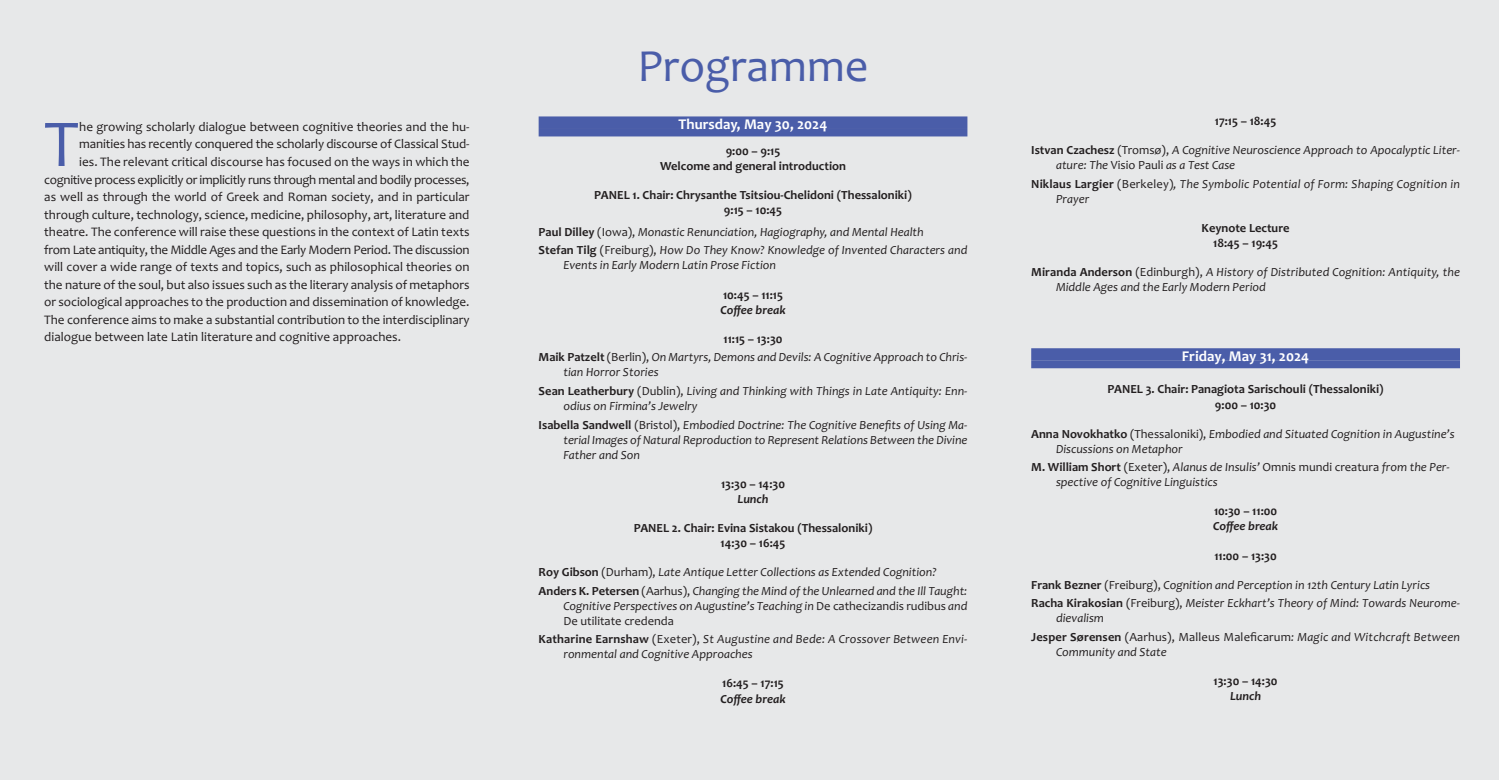
<style>
.page{position:relative;width:1499px;height:780px;background:#e7e8e9}
.page>*{position:absolute;margin:0;border:0;box-sizing:border-box;transform-origin:0 0}
.t1{font:67.62px "Candara";color:#4a5da9}
.t2{font:46.25px "Candara";color:#4a5da9}
.t3{font:700 15px "Candara";color:#fff}
.t4{font:13.12px "Candara";color:#231f20}
.t5{font:13.12px "Candara";letter-spacing:-.025em;color:#231f20}
.t6{font:13.12px "Candara";letter-spacing:-.02em;color:#231f20}
.t7{font:italic 12.5px/15px "Candara";color:#231f20}
.t8{font:700 12.5px/15px "Candara";color:#231f20;text-align:center}
.t9{font:italic 700 12.5px "Candara";color:#231f20}
.s1{font-weight:700;font-style:normal}
.s2{font-style:normal}
</style>
<div class="page">
<div style="left:539px;top:116px;width:428px;height:13px;background:#4a5da9"></div>
<div style="left:539px;top:129px;width:428px;height:7px;background:#4a5da9"></div>
<div style="left:1031px;top:348px;width:429px;height:13px;background:#4a5da9"></div>
<div style="left:1031px;top:361px;width:429px;height:7px;background:#4a5da9"></div>
<h1 class="t1" style="left:44px;top:103px;width:36px">t</h1>
<p class="t4" style="left:79px;top:119px;width:392px">he growing scholarly dialogue between cognitive theories and the hu-</p>
<p class="t4" style="left:79px;top:136px;width:392px">manities has recently conquered the scholarly discourse of classical stud-</p>
<p class="t4" style="left:79px;top:154px;width:392px">ies. the relevant critical discourse has focused on the ways in which the</p>
<p class="t5" style="left:44px;top:171px;width:427px">cognitive process explicitly or implicitly runs through mental and bodily processes,</p>
<p class="t4" style="left:44px;top:189px;width:427px">as well as through the world of greek and roman society, and in particular</p>
<p class="t4" style="left:44px;top:206px;width:427px">through culture, technology, science, medicine, philosophy, art, literature and</p>
<p class="t4" style="left:44px;top:224px;width:427px">theatre. the conference will raise these questions in the context of Latin texts</p>
<p class="t6" style="left:44px;top:241px;width:427px">from Late antiquity, the middle ages and the early modern period. the discussion</p>
<p class="t4" style="left:44px;top:259px;width:427px">will cover a wide range of texts and topics, such as philosophical theories on</p>
<p class="t4" style="left:44px;top:276px;width:427px">the nature of the soul, but also issues such as the literary analysis of metaphors</p>
<p class="t4" style="left:44px;top:294px;width:427px">or sociological approaches to the production and dissemination of knowledge.</p>
<p class="t4" style="left:44px;top:311px;width:427px">the conference aims to make a substantial contribution to the interdisciplinary</p>
<p class="t4" style="left:44px;top:329px;width:358px">dialogue between late Latin literature and cognitive approaches.</p>
<h2 class="t2" style="left:637px;top:38px;width:233px">programme</h2>
<p class="t3" style="left:679px;top:115px;width:150px">Thursday, May 30, 2024</p>
<p class="t8" style="left:660px;top:143px;width:187px">9:00 – 9:15<br>Welcome and general introduction</p>
<p class="t8" style="left:594px;top:187px;width:319px">PANEL 1. Chair: Chrysanthe Tsitsiou-Chelidoni (Thessaloniki)<br>9:15 – 10:45</p>
<p class="t7" style="left:539px;top:222px;width:430px;line-height:18.5px"><span class="s1">Paul Dilley</span> <span class="s2">(iowa),</span> Monastic Renunciation, Hagiography, and Mental Health<br><span class="s1">Stefan Tilg</span> <span class="s2">(freiburg),</span> How Do They Know? Knowledge of Invented Characters and</p>
<p class="t7" style="left:563px;top:258px;width:214px">Events in Early Modern Latin Prose Fiction</p>
<p class="t8" style="left:723px;top:287px;width:61px">10:45 – 11:15</p>
<p class="t9" style="left:720px;top:302px;width:67px">Coffee break</p>
<p class="t7" style="left:539px;top:329px;width:430px;line-height:18.5px;text-align:center"><span class="s1">11:15 – 13:30<br>Maik Patzelt</span> <span class="s2">(berlin),</span> On Martyrs, Demons and Devils: A Cognitive Approach to Chris-</p>
<p class="t7" style="left:539px;top:363px;width:430px;line-height:18.5px;text-indent:25px">tian Horror Stories<br><span class="s1">Sean Leatherbury</span> <span class="s2">(dublin),</span> Living and Thinking with Things in Late Antiquity: Enn-</p>
<p class="t7" style="left:539px;top:396px;width:430px;line-height:18.5px;text-indent:25px">odius on Firmina’s Jewelry<br><span class="s1">Isabella Sandwell</span> <span class="s2">(bristol),</span> Embodied Doctrine: The Cognitive Benefits of Using Ma-</p>
<p class="t7" style="left:563px;top:431px;width:405px">terial Images of Natural Reproduction to Represent Relations Between the Divine<br>Father and Son</p>
<p class="t8" style="left:721px;top:476px;width:66px">13:30 – 14:30</p>
<p class="t9" style="left:737px;top:491px;width:33px">Lunch</p>
<p class="t8" style="left:634px;top:520px;width:240px">PANEL 2. Chair: Evina Sistakou (Thessaloniki)<br>14:30 – 16:45</p>
<p class="t7" style="left:539px;top:562px;width:430px;line-height:18.5px"><span class="s1">Roy Gibson</span> <span class="s2">(durham),</span> Late Antique Letter Collections as Extended Cognition?<br><span class="s1">Anders K. Petersen</span> <span class="s2">(aarhus),</span> Changing the Mind of the Unlearned and the Ill Taught:</p>
<p class="t7" style="left:563px;top:598px;width:405px">Cognitive Perspectives on Augustine’s Teaching in <span class="s2">de cathecizandis rudibus</span> and <span class="s2">de utilitate credenda</span></p>
<p class="t7" style="left:563px;top:631px;width:405px;text-indent:-25px"><span class="s1">Katharine Earnshaw</span> <span class="s2">(exeter),</span> St Augustine and Bede: A Crossover Between Envi&shy;ronmental and Cognitive Approaches</p>
<p class="t8" style="left:722px;top:675px;width:63px">16:45 – 17:15</p>
<p class="t9" style="left:720px;top:690px;width:67px">Coffee break</p>
<p class="t8" style="left:1215px;top:113px;width:63px">17:15 – 18:45</p>
<p class="t7" style="left:1056px;top:142px;width:405px;text-indent:-25px"><span class="s1">Istvan Czachesz</span> <span class="s2">(tromsø),</span> A Cognitive Neuroscience Approach to Apocalyptic Liter&shy;ature: The <span class="s2">visio pauli</span> as a Test Case</p>
<p class="t7" style="left:1056px;top:176px;width:405px;text-indent:-25px"><span class="s1">Niklaus Largier</span> <span class="s2">(berkeley)</span>, The Symbolic Potential of Form: Shaping Cognition in<br>Prayer</p>
<p class="t8" style="left:1202px;top:220px;width:89px">Keynote Lecture<br>18:45 – 19:45</p>
<p class="t7" style="left:1056px;top:264px;width:405px;text-indent:-25px"><span class="s1">Miranda Anderson</span> <span class="s2">(edinburgh),</span> A History of Distributed Cognition: Antiquity, the<br>Middle Ages and the Early Modern Period</p>
<p class="t3" style="left:1182px;top:347px;width:129px">Friday, May 31, 2024</p>
<p class="t8" style="left:1107px;top:381px;width:278px">PANEL 3. Chair: Panagiota Sarischouli (Thessaloniki)<br>9:00 – 10:30</p>
<p class="t7" style="left:1056px;top:426px;width:400px;text-indent:-25px"><span class="s1">Anna Novokhatko</span> <span class="s2">(thessaloniki),</span> Embodied and Situated Cognition in Augustine’s<br>Discussions on Metaphor</p>
<p class="t7" style="left:1056px;top:459px;width:395px;text-indent:-25px"><span class="s1">M. William Short</span> <span class="s2">(exeter),</span> Alanus de Insulis’ <span class="s2">omnis mundi creatura</span> from the Per&shy;spective of Cognitive Linguistics</p>
<p class="t8" style="left:1214px;top:503px;width:65px">10:30 – 11:00</p>
<p class="t9" style="left:1213px;top:519px;width:67px">Coffee break</p>
<p class="t8" style="left:1214px;top:548px;width:64px">11:00 – 13:30</p>
<p class="t7" style="left:1031px;top:575px;width:430px;line-height:18.5px"><span class="s1">Frank Bezner</span> <span class="s2">(freiburg),</span> Cognition and Perception in 12th Century Latin Lyrics<br><span class="s1">Racha Kirakosian</span> <span class="s2">(freiburg),</span> Meister Eckhart’s Theory of Mind: Towards Neurome-</p>
<p class="t7" style="left:1031px;top:608px;width:430px;line-height:18.5px;text-indent:25px">dievalism<br><span class="s1">Jesper Sørensen</span> <span class="s2">(aarhus), malleus maleficarum</span>: Magic and Witchcraft Between</p>
<p class="t7" style="left:1056px;top:644px;width:112px">Community and State</p>
<p class="t8" style="left:1213px;top:673px;width:66px">13:30 – 14:30</p>
<p class="t9" style="left:1230px;top:688px;width:33px">Lunch</p>
</div>
